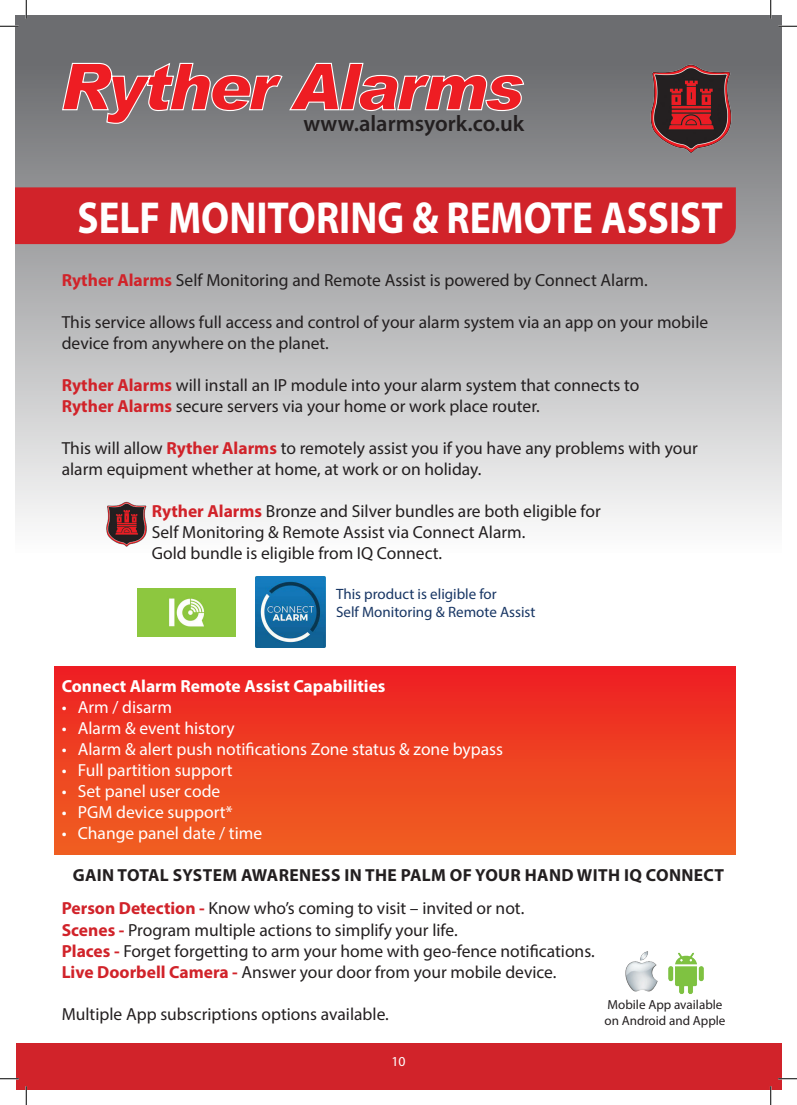
<style>
.page{position:relative;width:797px;height:1105px;background:#fff}
.page>*{position:absolute;margin:0;border:0;box-sizing:border-box;transform-origin:0 0}
.t1{font:700 45px "Myriad Pro";color:#fff;scale:.87 1}
.t2{font:600 22.5px "Myriad Pro";color:#231f20}
.t3{font:17.5px/21px "Myriad Pro";color:#231f20}
.t4{font:17.5px "Myriad Pro";color:#fff}
.t5{font:700 17.5px "Myriad Pro";letter-spacing:.02em;color:#231f20}
.t6{font:700 17.5px "Myriad Pro";color:#fff}
.t7{font:15px "Myriad Pro";color:#183664}
.t8{font:13.75px "Myriad Pro";color:#fff}
.t9{font:13.12px "Myriad Pro";color:#231f20}
.s1{font-weight:700;color:#d1232a}
</style>
<div class="page">
<div style="left:55px;top:667px;width:680px;height:187px;background:linear-gradient(to bottom,#ed2023,#f06221)"></div>
<div style="left:16px;top:1043px;width:765px;height:46px;background:#d1232a"></div>
<div style="left:16px;top:16px;width:765px;height:536px;background:linear-gradient(to bottom,#606164,#fcfcfc)"></div>
<svg style="left:62px;top:62px;width:462px;height:62px;background:#aa6367"></svg>
<img style="left:646px;top:62px;width:89px;height:94px">
<div style="left:16px;top:187px;width:720px;height:57px;background:#d1232a"></div>
<img style="left:104px;top:500px;width:44px;height:47px">
<img style="left:625px;top:951px;width:79px;height:43px">
<img style="left:255px;top:577px;width:70px;height:70px">
<img style="left:138px;top:588px;width:97px;height:48px">
<svg style="left:0;top:25px;width:19px;height:2px"></svg>
<svg style="left:778px;top:25px;width:19px;height:2px"></svg>
<svg style="left:0;top:1078px;width:19px;height:1px"></svg>
<svg style="left:778px;top:1078px;width:19px;height:1px"></svg>
<svg style="left:25px;top:0;width:2px;height:19px"></svg>
<svg style="left:25px;top:1086px;width:2px;height:19px"></svg>
<svg style="left:770px;top:0;width:1px;height:19px"></svg>
<svg style="left:770px;top:1086px;width:1px;height:19px"></svg>
<p class="t2" style="left:303px;top:109px;width:222px">www.alarmsyork.co.uk</p>
<p class="t1" style="left:77px;top:188px;width:743px">SELF MONITORING &amp; REMOTE ASSIST</p>
<p class="t3" style="left:62px;top:269px;width:587px"><span class="s1">Ryther Alarms</span> Self Monitoring and Remote Assist is powered by Connect Alarm.</p>
<p class="t3" style="left:62px;top:311px;width:648px">This service allows full access and control of your alarm system via an app on your mobile device from anywhere on the planet.</p>
<p class="t3" style="left:62px;top:374px;width:579px"><span class="s1">Ryther Alarms</span> will install an IP module into your alarm system that connects to</p>
<p class="t3" style="left:62px;top:395px;width:479px"><span class="s1">Ryther Alarms</span> secure servers via your home or work place router.</p>
<p class="t3" style="left:62px;top:437px;width:637px">This will allow <span class="s1">Ryther Alarms</span> to remotely assist you if you have any problems with your alarm equipment whether at home, at work or on holiday.</p>
<p class="t3" style="left:152px;top:500px;width:450px"><span class="s1">Ryther Alarms</span> Bronze and Silver bundles are both eligible for</p>
<p class="t3" style="left:152px;top:521px;width:375px">Self Monitoring &amp; Remote Assist via Connect Alarm.</p>
<p class="t3" style="left:152px;top:542px;width:292px">Gold bundle is eligible from IQ Connect.</p>
<p class="t7" style="left:336px;top:585px;width:162px">This product is eligible for</p>
<p class="t7" style="left:336px;top:603px;width:201px">Self Monitoring &amp; Remote Assist</p>
<p class="t6" style="left:62px;top:675px;width:325px">Connect Alarm Remote Assist Capabilities</p>
<p class="t4" style="left:62px;top:697px;width:112px">• Arm / disarm</p>
<p class="t4" style="left:62px;top:718px;width:175px">• Alarm &amp; event history</p>
<p class="t4" style="left:62px;top:739px;width:443px">• Alarm &amp; alert push notifications Zone status &amp; zone bypass</p>
<p class="t4" style="left:62px;top:760px;width:172px">• Full partition support</p>
<p class="t4" style="left:62px;top:781px;width:160px">• Set panel user code</p>
<p class="t4" style="left:62px;top:802px;width:173px">• PGM device support*</p>
<p class="t4" style="left:62px;top:823px;width:202px">• Change panel date / time</p>
<p class="t5" style="left:73px;top:864px;width:653px">GAIN TOTAL SYSTEM AWARENESS IN THE PALM OF YOUR HAND WITH IQ CONNECT</p>
<p class="t3" style="left:62px;top:898px;width:464px"><span class="s1">Person Detection -</span> Know who’s coming to visit – invited or not.</p>
<p class="t3" style="left:62px;top:919px;width:397px"><span class="s1">Scenes -</span> Program multiple actions to simplify your life.</p>
<p class="t3" style="left:62px;top:940px;width:534px"><span class="s1">Places -</span> Forget forgetting to arm your home with geo-fence notifications.</p>
<p class="t3" style="left:62px;top:961px;width:496px"><span class="s1">Live Doorbell Camera -</span> Answer your door from your mobile device.</p>
<p class="t3" style="left:62px;top:1003px;width:329px">Multiple App subscriptions options available.</p>
<p class="t9" style="left:607px;top:996px;width:116px">Mobile App available</p>
<p class="t9" style="left:604px;top:1012px;width:122px">on Android and Apple</p>
<p class="t8" style="left:391px;top:1053px;width:16px">10</p>
</div>
